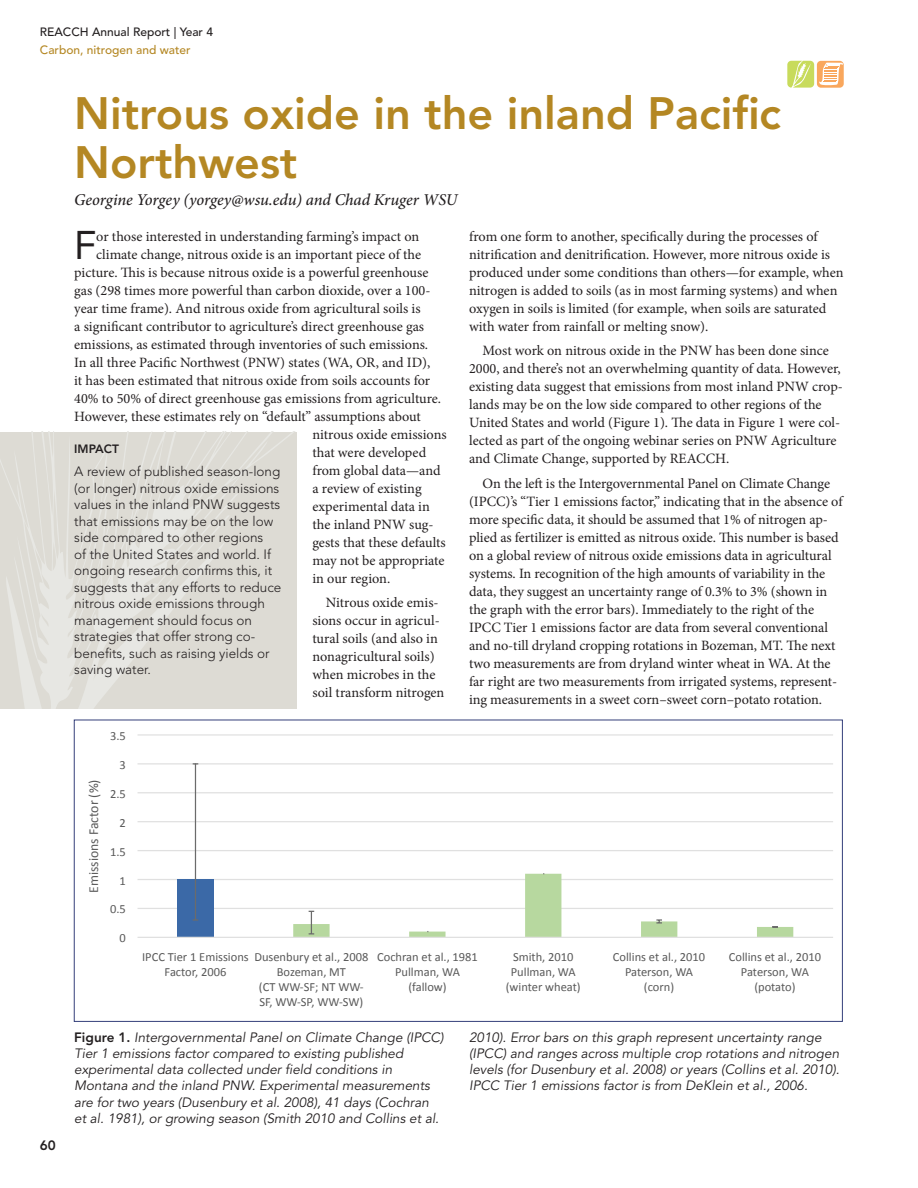
<style>
.page{position:relative;width:918px;height:1188px;background:#fff}
.page>*{position:absolute;margin:0;border:0;box-sizing:border-box;transform-origin:0 0}
.headline{font:800 45px/49.5px "Avenir LT Std";color:#b48723}
.body_text{font:39.6px "Avenir LT Std";color:#231f20}
.byline{font:italic 500 16.5px "Minion Pro";letter-spacing:-.005em;color:#231f20}
.body_text-2{font:14.25px/18px "Minion Pro";letter-spacing:-.005em;color:#231f20}
.t1{font:13.65px "Calibri";color:#595959}
.t2{font:italic 13.5px/16.2px "Avenir LT Std";color:#231f20}
.impact_stmnt{font:300 13.5px/16.5px "Avenir LT Std";color:#231f20}
.t3{font:800 13.5px "Avenir LT Std";color:#231f20}
.t4{font:12.45px/15px "Calibri";color:#595959;text-align:center}
.t5{font:500 12px "Avenir LT Std";color:#231f20}
.toc_B_head{font:500 12px "Avenir LT Std";color:#b48723}
.t6{font:800 12px "Avenir LT Std";color:#231f20}
.s1{font-weight:800;font-style:normal}
</style>
<div class="page">
<svg style="left:0;top:432px;width:297px;height:277px;background:#dfddd7"></svg>
<svg style="left:787px;top:61px;width:57px;height:27px"></svg>
<hr style="left:138px;top:908px;width:695px;height:1px;background:#e0e0e0">
<hr style="left:138px;top:879px;width:695px;height:1px;background:#e0e0e0">
<hr style="left:138px;top:850px;width:695px;height:1px;background:#e0e0e0">
<hr style="left:138px;top:821px;width:695px;height:1px;background:#e0e0e0">
<hr style="left:138px;top:792px;width:695px;height:1px;background:#e0e0e0">
<hr style="left:138px;top:763px;width:695px;height:1px;background:#e0e0e0">
<hr style="left:138px;top:734px;width:695px;height:2px;background:#e0e0e0">
<div style="left:177px;top:880px;width:37px;height:57px;background:#3b69a7"></div>
<hr style="left:195px;top:764px;width:1px;height:156px;background:#6b6b6b">
<svg style="left:293px;top:873px;width:500px;height:64px"></svg>
<hr style="left:138px;top:937px;width:695px;height:1px;background:#e0e0e0">
<p class="t5" style="left:40px;top:25px;width:175px">REACCH Annual Report | Year 4</p>
<p class="toc_B_head" style="left:40px;top:43px;width:152px">Carbon, nitrogen and water</p>
<p class="headline" style="left:74px;top:88px;width:708px">Nitrous oxide in the inland Pacific<br>Northwest</p>
<p class="byline" style="left:74px;top:188px;width:385px">Georgine Yorgey (yorgey@wsu.edu) and Chad Kruger WSU</p>
<p class="body_text-2" style="left:469px;top:227px;width:376px">from one form to another, specifically during the processes of nitrification and denitrification. However, more nitrous oxide is produced under some conditions than others—for example, when nitrogen is added to soils (as in most farming systems) and when oxygen in soils is limited (for example, when soils are saturated with water from rainfall or melting snow).</p>
<p class="body_text-2" style="left:469px;top:342px;width:375px;text-indent:14px">Most work on nitrous oxide in the PNW has been done since 2000, and there’s not an overwhelming quantity of data. However, existing data suggest that emissions from most inland PNW crop&shy;lands may be on the low side compared to other regions of the United States and world (Figure 1). The data in Figure 1 were col&shy;lected as part of the ongoing webinar series on PNW Agriculture and Climate Change, supported by REACCH.</p>
<p class="body_text-2" style="left:469px;top:475px;width:375px;text-indent:14px">On the left is the Intergovernmental Panel on Climate Change (IPCC)’s “Tier 1 emissions factor,” indicating that in the absence of more specific data, it should be assumed that 1% of nitrogen ap&shy;plied as fertilizer is emitted as nitrous oxide. This number is based on a global review of nitrous oxide emissions data in agricultural systems. In recognition of the high amounts of variability in the data, they suggest an uncertainty range of 0.3% to 3% (shown in the graph with the error bars). Immediately to the right of the IPCC Tier 1 emissions factor are data from several conventional and no-till dryland cropping rotations in Bozeman, MT. The next two measurements are from dryland winter wheat in WA. At the far right are two measurements from irrigated systems, represent&shy;ing measurements in a sweet corn–sweet corn–potato rotation.</p>
<p class="body_text" style="left:74px;top:222px;width:24px">F</p>
<p class="body_text-2" style="left:96px;top:227px;width:325px">or those interested in understanding farming’s impact on</p>
<p class="body_text-2" style="left:96px;top:245px;width:326px">climate change, nitrous oxide is an important piece of the</p>
<p class="body_text-2" style="left:74px;top:263px;width:356px">picture. This is because nitrous oxide is a powerful greenhouse</p>
<p class="body_text-2" style="left:74px;top:281px;width:358px">gas (298 times more powerful than carbon dioxide, over a 100-</p>
<p class="body_text-2" style="left:74px;top:299px;width:348px">year time frame). And nitrous oxide from agricultural soils is</p>
<p class="body_text-2" style="left:74px;top:317px;width:351px">a significant contributor to agriculture’s direct greenhouse gas</p>
<p class="body_text-2" style="left:74px;top:335px;width:355px">emissions, as estimated through inventories of such emissions.</p>
<p class="body_text-2" style="left:74px;top:353px;width:358px">In all three Pacific Northwest (PNW) states (WA, OR, and ID),</p>
<p class="body_text-2" style="left:74px;top:371px;width:357px">it has been estimated that nitrous oxide from soils accounts for</p>
<p class="body_text-2" style="left:74px;top:389px;width:368px">40% to 50% of direct greenhouse gas emissions from agriculture.</p>
<p class="body_text-2" style="left:74px;top:407px;width:348px">However, these estimates rely on “default” assumptions about</p>
<p class="body_text-2" style="left:312px;top:425px;width:136px">nitrous oxide emissions</p>
<p class="body_text-2" style="left:312px;top:443px;width:115px">that were developed</p>
<p class="body_text-2" style="left:312px;top:461px;width:130px">from global data—and</p>
<p class="body_text-2" style="left:312px;top:479px;width:111px">a review of existing</p>
<p class="body_text-2" style="left:312px;top:497px;width:119px">experimental data in</p>
<p class="body_text-2" style="left:312px;top:515px;width:123px">the inland PNW sug-</p>
<p class="body_text-2" style="left:312px;top:533px;width:135px">gests that these defaults</p>
<p class="body_text-2" style="left:312px;top:551px;width:134px">may not be appropriate</p>
<p class="body_text-2" style="left:312px;top:569px;width:79px">in our region.</p>
<p class="body_text-2" style="left:312px;top:594px;width:134px;text-indent:14px">Nitrous oxide emis&shy;sions occur in agricul&shy;tural soils (and also in nonagricultural soils) when microbes in the soil transform nitrogen</p>
<p class="t6" style="left:74px;top:442px;width:46px">IMPACT</p>
<p class="impact_stmnt" style="left:74px;top:463px;width:209px">A review of published season-long (or longer) nitrous oxide emissions values in the inland PNW suggests that emissions may be on the low side compared to other regions<br>of the United States and world. If ongoing research confirms this, it suggests that any efforts to reduce nitrous oxide emissions through management should focus on strategies that offer strong co&shy;benefits, such as raising yields or saving water.</p>
<p class="t4" style="left:110px;top:728px;width:17px">3.5</p>
<p class="t1" style="left:85px;top:893px;width:115px;rotate:-90deg">Emissions Factor (%)</p>
<p class="t4" style="left:120px;top:757px;width:8px">3</p>
<p class="t4" style="left:110px;top:786px;width:17px">2.5</p>
<p class="t4" style="left:120px;top:814px;width:8px">2</p>
<p class="t4" style="left:110px;top:843px;width:17px">1.5</p>
<p class="t4" style="left:120px;top:872px;width:8px">1</p>
<p class="t4" style="left:110px;top:901px;width:17px">0.5</p>
<p class="t4" style="left:120px;top:930px;width:8px">0</p>
<p class="t4" style="left:165px;top:949px;width:205px;text-align:left;text-indent:-22px">IPCC Tier 1 Emissions Dusenbury et al., 2008<br>Factor, 2006</p>
<p class="t4" style="left:259px;top:964px;width:106px">Bozeman, MT<br>(CT WW--‐SF; NT WW--‐<br>SF, WW--‐SP, WW--‐SW)</p>
<p class="t4" style="left:377px;top:949px;width:102px">Cochran et al., 1981<br>Pullman, WA (fallow)</p>
<p class="t4" style="left:506px;top:949px;width:76px">Smith, 2010<br>Pullman, WA (winter wheat)</p>
<p class="t4" style="left:613px;top:949px;width:94px">Collins et al., 2010<br>Paterson, WA (corn)</p>
<p class="t4" style="left:729px;top:949px;width:94px">Collins et al., 2010<br>Paterson, WA (potato)</p>
<p class="t3" style="left:40px;top:1137px;width:17px">60</p>
<p class="t2" style="left:74px;top:1029px;width:371px"><span class="s1">Figure 1.</span> Intergovernmental Panel on Climate Change (IPCC)<br>Tier 1 emissions factor compared to existing published experimental data collected under field conditions in Montana and the inland PNW. Experimental measurements are for two years (Dusenbury et al. 2008), 41 days (Cochran et al. 1981), or growing season (Smith 2010 and Collins et al.</p>
<p class="t2" style="left:469px;top:1029px;width:372px">2010). Error bars on this graph represent uncertainty range (IPCC) and ranges across multiple crop rotations and nitrogen levels (for Dusenbury et al. 2008) or years (Collins et al. 2010).<br>IPCC Tier 1 emissions factor is from DeKlein et al., 2006.</p>
</div>
